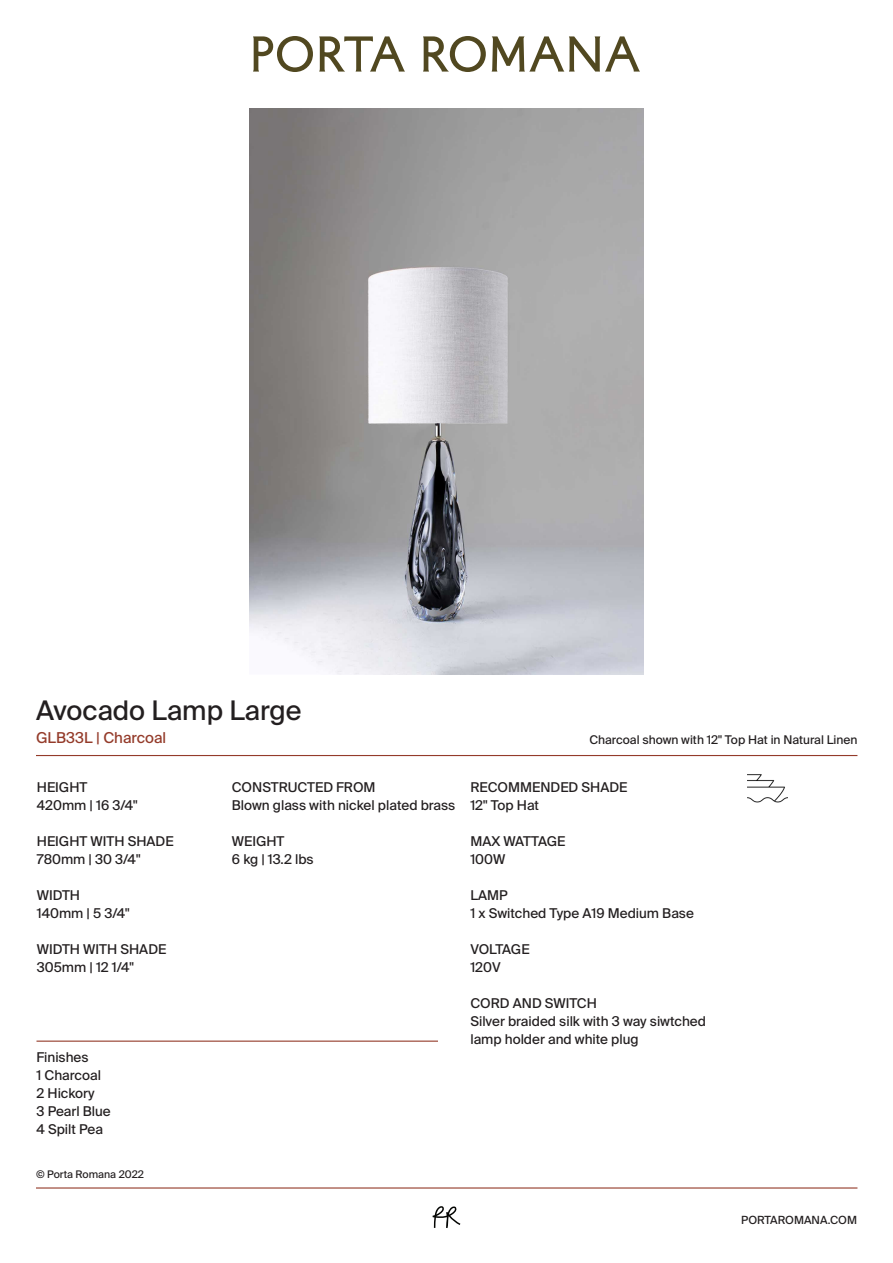
<style>
.page{position:relative;width:893px;height:1263px;background:#fff}
.page>*{position:absolute;margin:0;border:0;box-sizing:border-box;transform-origin:0 0}
.t1{font:27px "Suisse Intl";color:#231f20}
.t2{font:15px "Suisse Intl";color:#943b2a}
.t3{font:13.5px/18px "Suisse Intl";color:#231f20}
.t4{font:12px "Suisse Intl";color:#231f20}
.t5{font:11.25px "Suisse Intl";color:#231f20}
.t6{font:10.5px "Suisse Intl";color:#231f20}
</style>
<div class="page">
<hr style="left:36px;top:755px;width:821px;height:1px;background:#943b2a">
<img style="left:250px;top:108px;width:393px;height:566px">
<svg style="left:253px;top:36px;width:60px;height:36px"></svg>
<svg style="left:319px;top:36px;width:86px;height:36px"></svg>
<svg style="left:423px;top:36px;width:63px;height:36px"></svg>
<svg style="left:492px;top:36px;width:148px;height:36px"></svg>
<hr style="left:36px;top:1040px;width:402px;height:2px;background:#943b2a">
<svg style="left:433px;top:1206px;width:27px;height:22px"></svg>
<hr style="left:36px;top:1187px;width:821px;height:1px;background:#943b2a">
<img style="left:747px;top:774px;width:40px;height:29px">
<h1 class="t1" style="left:36px;top:695px;width:267px">Avocado Lamp Large</h1>
<p class="t2" style="left:36px;top:729px;width:132px">GLB33L | Charcoal</p>
<p class="t4" style="left:589px;top:733px;width:270px">Charcoal shown with 12" Top Hat in Natural Linen</p>
<p class="t3" style="left:37px;top:778px;width:102px">HEIGHT<br>420mm | 16 3/4"</p>
<p class="t3" style="left:37px;top:832px;width:138px">HEIGHT WITH SHADE<br>780mm | 30 3/4"</p>
<p class="t3" style="left:37px;top:886px;width:94px">WIDTH<br>140mm | 5 3/4"</p>
<p class="t3" style="left:37px;top:940px;width:131px">WIDTH WITH SHADE<br>305mm | 12 1/4"</p>
<p class="t3" style="left:36px;top:1048px;width:76px">Finishes<br>1 Charcoal<br>2 Hickory<br>3 Pearl Blue<br>4 Spilt Pea</p>
<p class="t6" style="left:36px;top:1168px;width:109px">© Porta Romana 2022</p>
<p class="t3" style="left:232px;top:778px;width:225px">CONSTRUCTED FROM<br>Blown glass with nickel plated brass</p>
<p class="t3" style="left:232px;top:832px;width:83px">WEIGHT<br>6 kg | 13.2 lbs</p>
<p class="t3" style="left:470px;top:778px;width:159px">RECOMMENDED SHADE<br>12" Top Hat</p>
<p class="t3" style="left:470px;top:832px;width:97px">MAX WATTAGE<br>100W</p>
<p class="t3" style="left:470px;top:886px;width:225px">LAMP<br>1 x Switched Type A19 Medium Base</p>
<p class="t3" style="left:470px;top:940px;width:61px">VOLTAGE<br>120V</p>
<p class="t3" style="left:470px;top:994px;width:237px">CORD AND SWITCH<br>Silver braided silk with 3 way siwtched lamp holder and white plug</p>
<p class="t5" style="left:741px;top:1213px;width:117px">PORTAROMANA.COM</p>
</div>
